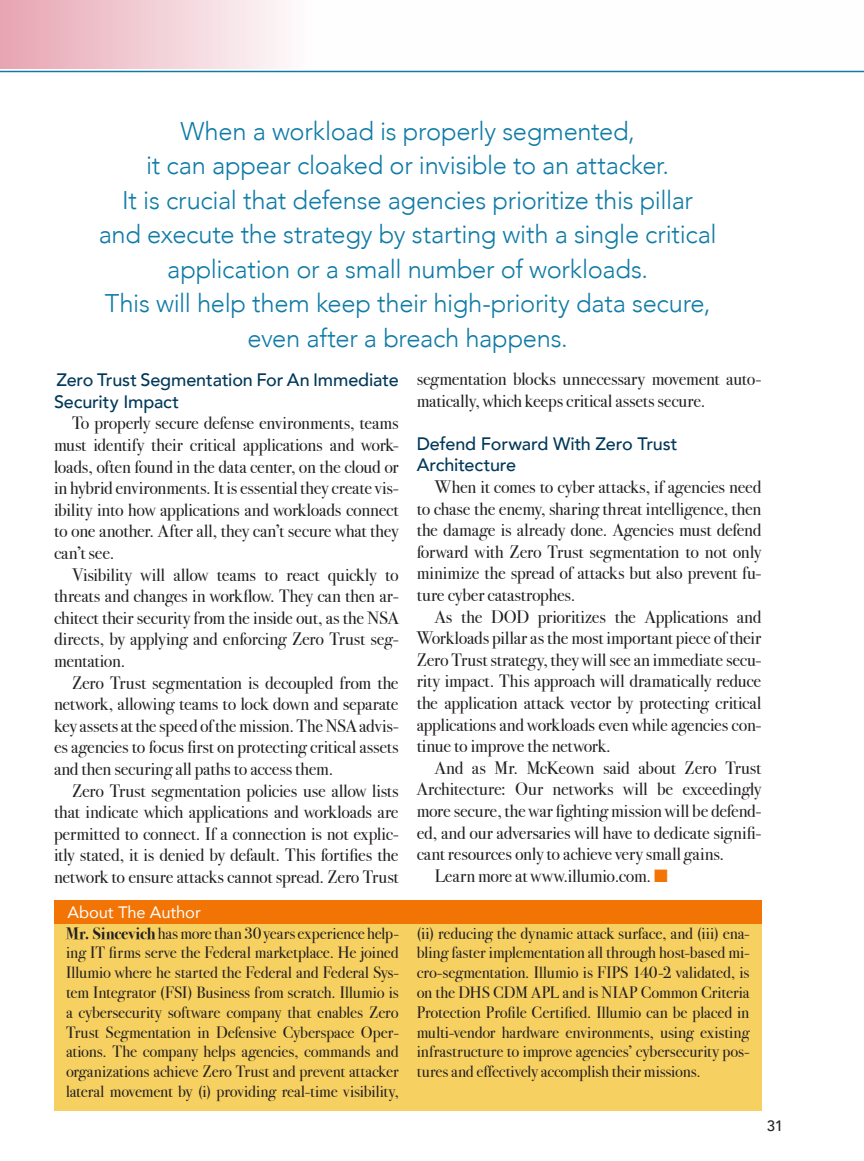
<style>
.page{position:relative;width:864px;height:1161px;background:#fff}
.page>*{position:absolute;margin:0;border:0;box-sizing:border-box;transform-origin:0 0}
.t1{font:300 25.5px/34.5px "Avenir";letter-spacing:-.01em;color:#0f7ba6;text-align:center}
.Paragraph{font:18px/21.6px "Bodoni Svty Two ITCTT";letter-spacing:-.01em;color:#231f20;text-align:justify}
.Paragraph-2{font:500 18px/21.6px "Avenir";letter-spacing:-.005em;color:#023859}
.subhead{font:500 18px/21.6px "Avenir";letter-spacing:-.01em;color:#023859}
.t2{font:16.5px/19.8px "Bodoni Svty Two ITCTT";letter-spacing:-.005em;color:#231f20;text-align:justify}
.t3{font:16.5px "Avenir";letter-spacing:-.005em;color:#fff}
.t4{font:500 15px "Avenir";color:#231f20}
.s1{color:#f27405}
.s2{font-weight:700}
</style>
<div class="page">
<svg style="left:0;top:0;width:283px;height:69px;background:#f1ccd4"></svg>
<hr style="left:0;top:71px;width:864px;height:1px;background:#0f7ba6">
<div style="left:54px;top:909px;width:707px;height:201px;background:#f6d161"></div>
<div style="left:54px;top:900px;width:707px;height:23px;background:#f27405"></div>
<p class="t1" style="left:99px;top:114px;width:620px">When a workload is properly segmented,<br>it can appear cloaked or invisible to an attacker.<br>It is crucial that defense agencies prioritize this pillar and execute the strategy by starting with a single critical application or a small number of workloads.<br>This will help them keep their high-priority data secure, even after a breach happens.</p>
<p class="Paragraph-2" style="left:54px;top:368px;width:346px">Zero Trust Segmentation For An Immediate<br>Security Impact</p>
<p class="Paragraph" style="left:54px;top:411px;width:346px;text-indent:18px">To properly secure defense environments, teams must identify their critical applications and work&shy;loads, often found in the data center, on the cloud or in hybrid environments. It is essential they create vis&shy;ibility into how applications and workloads connect to one another. After all, they can’t secure what they can’t see.</p>
<p class="Paragraph" style="left:54px;top:562px;width:346px;text-indent:18px">Visibility will allow teams to react quickly to threats and changes in workflow. They can then ar&shy;chitect their security from the inside out, as the NSA directs, by applying and enforcing Zero Trust seg&shy;mentation.</p>
<p class="Paragraph" style="left:54px;top:670px;width:346px;text-indent:18px">Zero Trust segmentation is decoupled from the network, allowing teams to lock down and separate key assets at the speed of the mission. The NSA advis&shy;es agencies to focus first on protecting critical assets and then securing all paths to access them.</p>
<p class="Paragraph" style="left:54px;top:778px;width:346px;text-indent:18px">Zero Trust segmentation policies use allow lists that indicate which applications and workloads are permitted to connect. If a connection is not explic&shy;itly stated, it is denied by default. This fortifies the network to ensure attacks cannot spread. Zero Trust</p>
<p class="t3" style="left:68px;top:899px;width:135px">About The Author</p>
<p class="Paragraph" style="left:417px;top:366px;width:346px">segmentation blocks unnecessary movement auto&shy;matically, which keeps critical assets secure.</p>
<p class="subhead" style="left:417px;top:432px;width:262px">Defend Forward With Zero Trust<br>Architecture</p>
<p class="Paragraph" style="left:417px;top:474px;width:346px;text-indent:18px">When it comes to cyber attacks, if agencies need to chase the enemy, sharing threat intelligence, then the damage is already done. Agencies must defend forward with Zero Trust segmentation to not only minimize the spread of attacks but also prevent fu&shy;ture cyber catastrophes.</p>
<p class="Paragraph" style="left:417px;top:604px;width:346px;text-indent:18px">As the DOD prioritizes the Applications and Workloads pillar as the most important piece of their Zero Trust strategy, they will see an immediate secu&shy;rity impact. This approach will dramatically reduce the application attack vector by protecting critical applications and workloads even while agencies con&shy;tinue to improve the network.</p>
<p class="Paragraph" style="left:417px;top:755px;width:346px;text-indent:18px">And as Mr. McKeown said about Zero Trust Architecture: Our networks will be exceedingly more secure, the war fighting mission will be defend&shy;ed, and our adversaries will have to dedicate signifi&shy;cant resources only to achieve very small gains.</p>
<p class="Paragraph" style="left:435px;top:863px;width:235px">Learn more at www.illumio.com. <span class="s1">■</span></p>
<p class="t2" style="left:66px;top:921px;width:334px"><span class="s2">Mr. Sincevich</span> has more than 30 years experience help&shy;ing IT firms serve the Federal marketplace. He joined Illumio where he started the Federal and Federal Sys&shy;tem Integrator (FSI) Business from scratch. Illumio is a cybersecurity software company that enables Zero Trust Segmentation in Defensive Cyberspace Oper&shy;ations. The company helps agencies, commands and organizations achieve Zero Trust and prevent attacker lateral movement by (i) providing real-time visibility,</p>
<p class="t2" style="left:417px;top:921px;width:334px">(ii) reducing the dynamic attack surface, and (iii) ena&shy;bling faster implementation all through host-based mi&shy;cro-segmentation. Illumio is FIPS 140-2 validated, is on the DHS CDM APL and is NIAP Common Criteria Protection Profile Certified. Illumio can be placed in multi-vendor hardware environments, using existing infrastructure to improve agencies’ cybersecurity pos&shy;tures and effectively accomplish their missions.</p>
<p class="t4" style="left:767px;top:1113px;width:18px">31</p>
</div>
